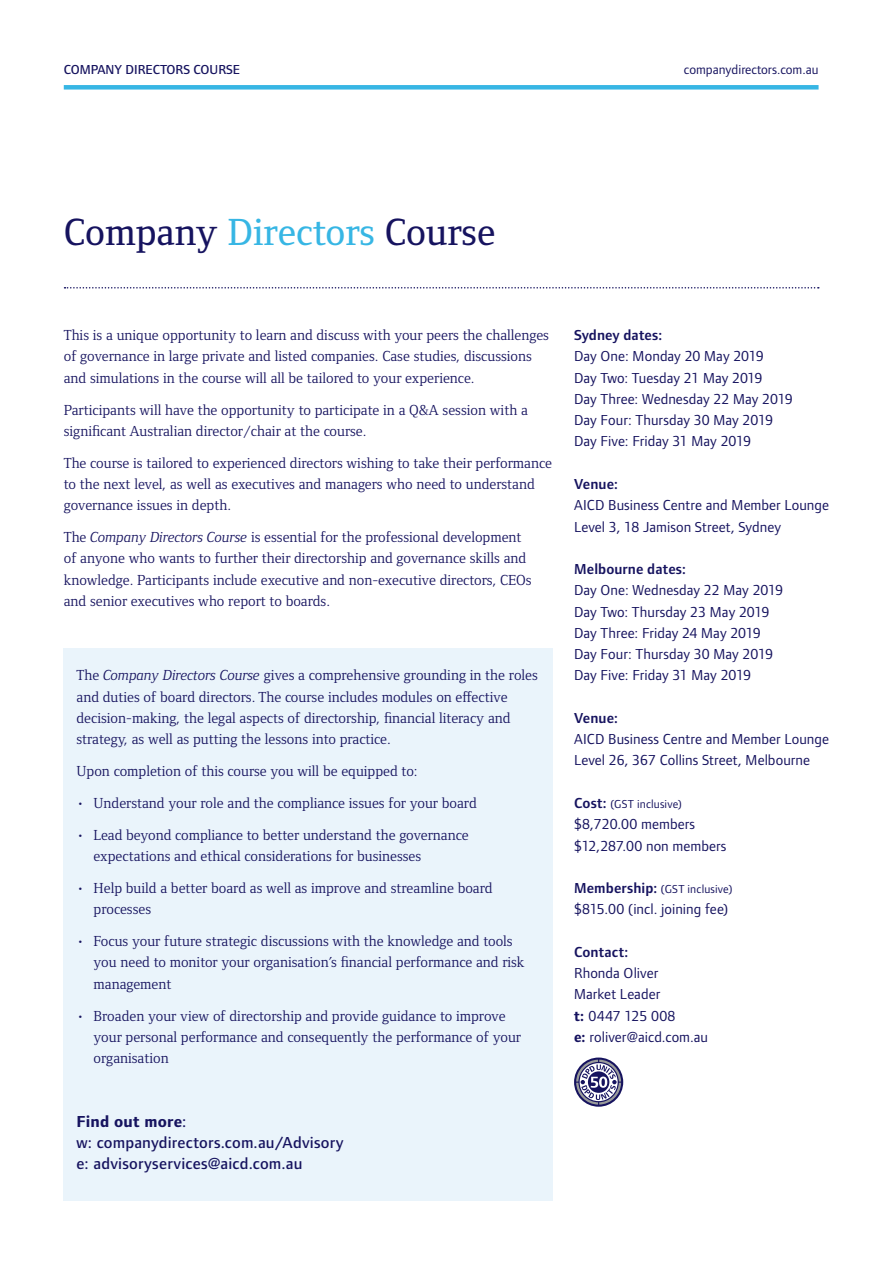
<style>
.page{position:relative;width:893px;height:1263px;background:#fff}
.page>*{position:absolute;margin:0;border:0;box-sizing:border-box;transform-origin:0 0}
.t1{font:500 39px "Foundry Form Serif";color:#16135f}
.t2{font:500 16.5px/21px "Foundry Form Sans";letter-spacing:.01em;color:#16135f}
.t3{font:15px/21.3px "Foundry Form Serif";color:#16135f}
.t4{font:15px/21.3px "Foundry Form Sans";color:#16135f}
.t5{font:600 15px "Foundry Form Sans";letter-spacing:.005em;color:#16135f}
.t6{font:13.5px "Foundry Form Sans";color:#16135f}
.t7{font:500 13.5px "Foundry Form Sans";color:#16135f}
.t8{font:12px "Foundry Form Sans";letter-spacing:.01em;color:#16135f}
.s1{color:#37b6e4}
.s2{font-style:italic}
.s3{font-weight:700}
.s4{font-weight:600;font-size:15px}
</style>
<div class="page">
<div style="left:64px;top:85px;width:755px;height:5px;background:#37b6e4"></div>
<svg style="left:65px;top:287px;width:754px;height:2px"></svg>
<div style="left:64px;top:648px;width:489px;height:553px;background:#eaf4fb"></div>
<svg style="left:574px;top:1057px;width:49px;height:50px"></svg>
<svg style="left:576px;top:1060px;width:45px;height:44px"></svg>
<p class="t7" style="left:64px;top:62px;width:178px">COMPANY DIRECTORS COURSE</p>
<p class="t6" style="left:684px;top:62px;width:136px">companydirectors.com.au</p>
<h1 class="t1" style="left:64px;top:210px;width:433px">Company <span class="s1">Directors</span> Course</h1>
<p class="t3" style="left:64px;top:325px;width:487px">This is a unique opportunity to learn and discuss with your peers the challenges of governance in large private and listed companies. Case studies, discussions and simulations in the course will all be tailored to your experience.</p>
<p class="t3" style="left:64px;top:399px;width:466px">Participants will have the opportunity to participate in a Q&amp;A session with a significant Australian director/chair at the course.</p>
<p class="t3" style="left:64px;top:452px;width:490px">The course is tailored to experienced directors wishing to take their performance to the next level, as well as executives and managers who need to understand governance issues in depth.</p>
<p class="t3" style="left:64px;top:526px;width:469px">The <span class="s2">Company Directors Course</span> is essential for the professional development of anyone who wants to further their directorship and governance skills and knowledge. Participants include executive and non-executive directors, CEOs and senior executives who report to boards.</p>
<p class="t3" style="left:77px;top:665px;width:463px">The <span class="s2">Company Directors Course</span> gives a comprehensive grounding in the roles and duties of board directors. The course includes modules on effective decision-making, the legal aspects of directorship, financial literacy and strategy, as well as putting the lessons into practice.</p>
<p class="t3" style="left:77px;top:760px;width:343px">Upon completion of this course you will be equipped to:</p>
<p class="t3" style="left:77px;top:792px;width:402px">• Understand your role and the compliance issues for your board</p>
<p class="t3" style="left:94px;top:824px;width:377px;text-indent:-17px">• Lead beyond compliance to better understand the governance expectations and ethical considerations for businesses</p>
<p class="t3" style="left:94px;top:877px;width:401px;text-indent:-17px">• Help build a better board as well as improve and streamline board processes</p>
<p class="t3" style="left:94px;top:930px;width:433px;text-indent:-17px">• Focus your future strategic discussions with the knowledge and tools you need to monitor your organisation’s financial performance and risk management</p>
<p class="t3" style="left:94px;top:1005px;width:429px;text-indent:-17px">• Broaden your view of directorship and provide guidance to improve your personal performance and consequently the performance of your organisation</p>
<p class="t2" style="left:77px;top:1111px;width:269px"><span class="s3">Find out more</span>:<br>w: companydirectors.com.au/Advisory e: advisoryservices@aicd.com.au</p>
<p class="t5" style="left:574px;top:326px;width:90px">Sydney dates:</p>
<p class="t4" style="left:574px;top:346px;width:220px">Day One: Monday 20 May 2019<br>Day Two: Tuesday 21 May 2019<br>Day Three: Wednesday 22 May 2019<br>Day Four: Thursday 30 May 2019<br>Day Five: Friday 31 May 2019</p>
<p class="t5" style="left:574px;top:475px;width:45px">Venue:</p>
<p class="t4" style="left:574px;top:495px;width:257px">AICD Business Centre and Member Lounge<br>Level 3, 18 Jamison Street, Sydney</p>
<p class="t5" style="left:574px;top:560px;width:113px">Melbourne dates:</p>
<p class="t4" style="left:574px;top:580px;width:211px">Day One: Wednesday 22 May 2019<br>Day Two: Thursday 23 May 2019<br>Day Three: Friday 24 May 2019<br>Day Four: Thursday 30 May 2019<br>Day Five: Friday 31 May 2019</p>
<p class="t5" style="left:574px;top:709px;width:45px">Venue:</p>
<p class="t4" style="left:574px;top:728px;width:257px">AICD Business Centre and Member Lounge<br>Level 26, 367 Collins Street, Melbourne</p>
<p class="t8" style="left:574px;top:797px;width:109px"><span class="s4">Cost:</span> (GST inclusive)</p>
<p class="t4" style="left:574px;top:813px;width:154px">$8,720.00 members $12,287.00 non members</p>
<p class="t8" style="left:574px;top:882px;width:160px"><span class="s4">Membership:</span> (GST inclusive)</p>
<p class="t4" style="left:574px;top:899px;width:156px">$815.00 (incl. joining fee)</p>
<p class="t5" style="left:574px;top:943px;width:56px">Contact:</p>
<p class="t4" style="left:574px;top:962px;width:136px">Rhonda Oliver<br>Market Leader<br><span class="s3">t:</span> 0447 125 008<br><span class="s3">e:</span> roliver@aicd.com.au</p>
</div>
